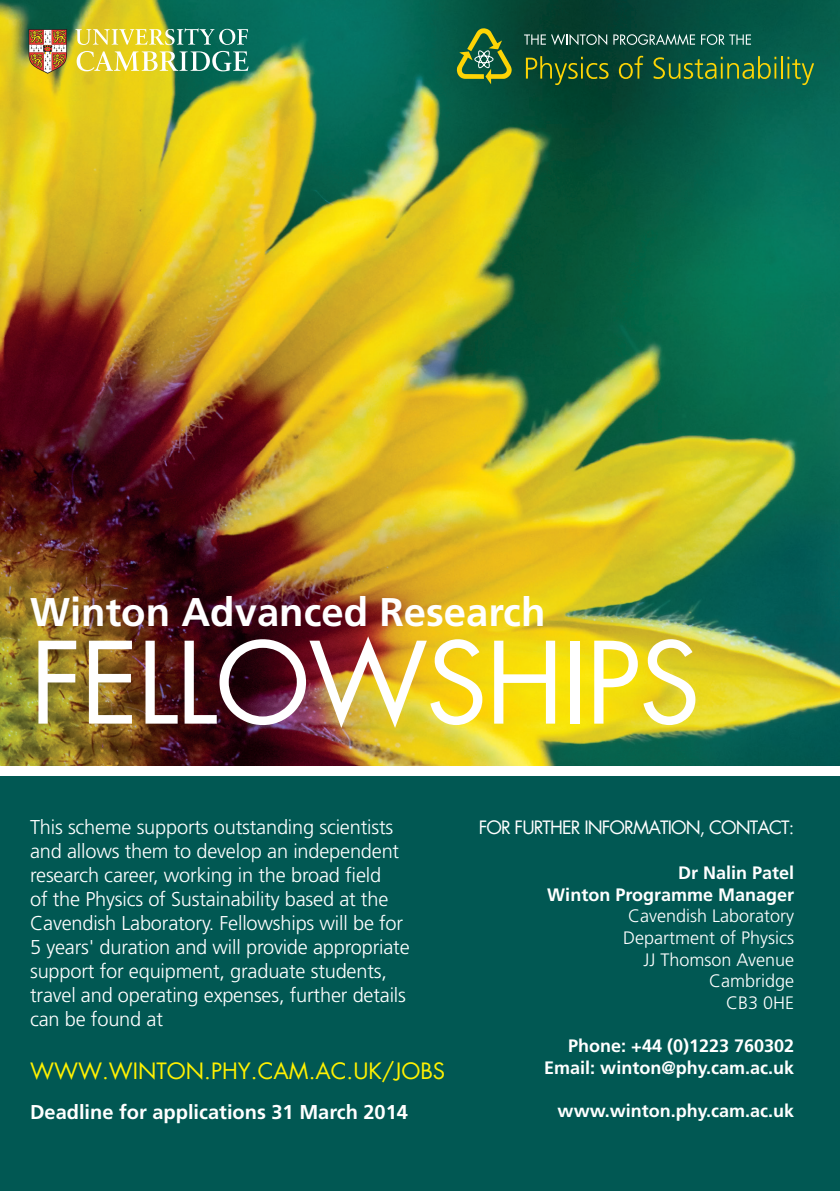
<style>
.page{position:relative;width:840px;height:1191px;background:#fff}
.page>*{position:absolute;margin:0;border:0;box-sizing:border-box;transform-origin:0 0}
.t1{font:110px "Futura";letter-spacing:-.02em;color:#fff}
.t2{font:700 40px "Frutiger LT Std";color:#fff}
.t3{font:22px "Futura";color:#fff101}
.t4{font:300 20px/24px "Frutiger LT Std";letter-spacing:-.01em;color:#fff}
.t5{font:700 20px "Frutiger LT Std";color:#fff}
.t6{font:700 18px/21.6px "Frutiger LT Std";color:#fff;text-align:right}
.t7{font:300 18px/21.6px "Frutiger LT Std";color:#fff;text-align:right}
.t8{font:18px "Futura";letter-spacing:-.05em;color:#fff}
</style>
<div class="page">
<div style="left:0;top:777px;width:839px;height:414px;background:#015853"></div>
<img style="left:0;top:0;width:839px;height:765px">
<svg style="left:28px;top:29px;width:39px;height:45px"></svg>
<svg style="left:77px;top:51px;width:171px;height:20px"></svg>
<svg style="left:75px;top:28px;width:173px;height:17px;background:#9eb76c"></svg>
<svg style="left:525px;top:56px;width:83px;height:29px;background:#2f5a26"></svg>
<svg style="left:618px;top:56px;width:24px;height:23px"></svg>
<svg style="left:653px;top:56px;width:122px;height:23px;background:#3a7036"></svg>
<hr style="left:780px;top:56px;width:2px;height:23px;background:#fdd405">
<svg style="left:787px;top:57px;width:26px;height:28px"></svg>
<svg style="left:456px;top:28px;width:55px;height:56px;background:#4a7737"></svg>
<svg style="left:524px;top:34px;width:83px;height:11px"></svg>
<svg style="left:613px;top:34px;width:81px;height:11px"></svg>
<svg style="left:700px;top:34px;width:50px;height:11px"></svg>
<h2 class="t2" style="left:30px;top:588px;width:516px">Winton Advanced Research</h2>
<h1 class="t1" style="left:30px;top:613px;width:671px">FELLOWSHIPS</h1>
<p class="t4" style="left:30px;top:815px;width:381px">This scheme supports outstanding scientists and allows them to develop an independent research career, working in the broad field<br>of the Physics of Sustainability based at the Cavendish Laboratory. Fellowships will be for 5 years' duration and will provide appropriate support for equipment, graduate students, travel and operating expenses, further details can be found at</p>
<p class="t3" style="left:30px;top:1056px;width:416px">WWW.WINTON.PHY.CAM.AC.UK/JOBS</p>
<p class="t5" style="left:30px;top:1100px;width:379px">Deadline for applications 31 March 2014</p>
<p class="t8" style="left:478px;top:815px;width:317px">FOR FURTHER INFORMATION, CONTACT:</p>
<p class="t6" style="left:547px;top:862px;width:248px">Dr Nalin Patel<br>Winton Programme Manager</p>
<p class="t7" style="left:622px;top:905px;width:173px">Cavendish Laboratory<br>Department of Physics<br>JJ Thomson Avenue<br>Cambridge<br>CB3 0HE</p>
<p class="t6" style="left:544px;top:1035px;width:251px">Phone: +44 (0)1223 760302<br>Email: winton@phy.cam.ac.uk</p>
<p class="t6" style="left:557px;top:1099px;width:238px">www.winton.phy.cam.ac.uk</p>
</div>
